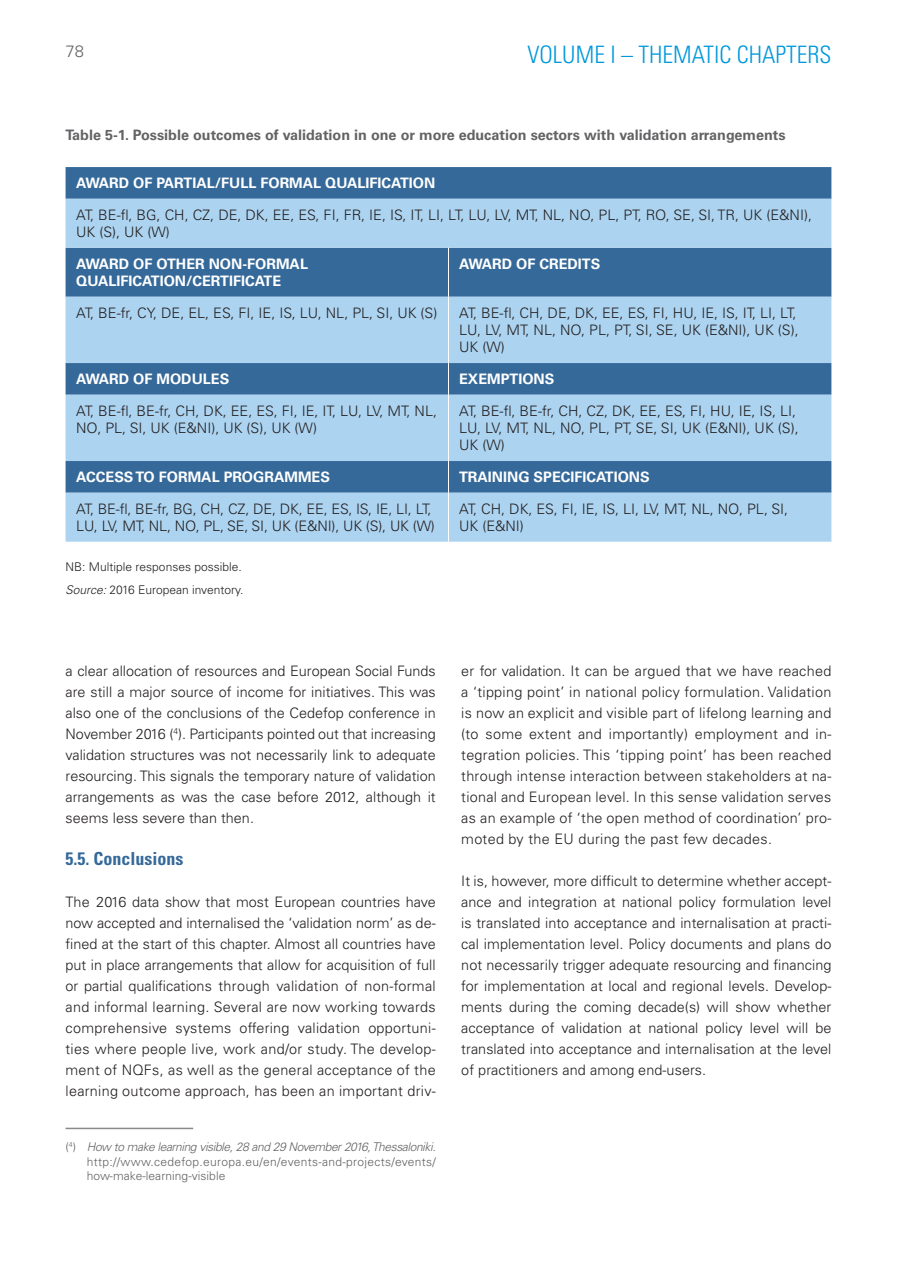
<style>
.page{position:relative;width:897px;height:1267px;background:#fff}
.page>*{position:absolute;margin:0;border:0;box-sizing:border-box;transform-origin:0 0}
.t1{font:300 condensed 24px "Univers LT Pro";color:#0099da}
.t2{font:700 condensed 18px "Univers LT Pro";color:#35699a}
.t3{font:300 16.5px "Univers LT Pro 45";color:#636366}
.t4{font:300 14.4px/21px "Univers LT Pro 45";color:#231f20}
.t5{font:700 14.4px/17.2px "Univers LT Pro 65";color:#fff}
.t6{font:700 14.4px "Univers LT Pro 65";color:#636366}
.t7{font:300 12px/14.4px "Univers LT Pro 45";letter-spacing:.005em;color:#636366;text-align:justify}
.t8{font:300 12px/23px "Univers LT Pro 45";color:#231f20}
.s1{font-style:italic}
</style>
<div class="page">
<hr style="left:66px;top:1127px;width:127px;height:2px;background:#87898c">
<div style="left:66px;top:167px;width:765px;height:32px;background:#35699a"></div>
<svg style="left:66px;top:199px;width:765px;height:342px;background:#85b0d3"></svg>
<hr style="left:448px;top:248px;width:1px;height:49px;background:#fff">
<hr style="left:448px;top:363px;width:1px;height:32px;background:#fff">
<hr style="left:448px;top:461px;width:1px;height:31px;background:#fff">
<hr style="left:448px;top:297px;width:1px;height:66px;background:#fff">
<hr style="left:448px;top:395px;width:1px;height:66px;background:#fff">
<hr style="left:448px;top:492px;width:1px;height:49px;background:#fff">
<p class="t3" style="left:66px;top:40px;width:20px">78</p>
<h1 class="t1" style="left:527px;top:38px;width:305px">VOLUME I – THEMATIC CHAPTERS</h1>
<p class="t6" style="left:66px;top:124px;width:721px">Table 5-1. Possible outcomes of validation in one or more education sectors with validation arrangements</p>
<p class="t5" style="left:76px;top:174px;width:360px">AWARD OF PARTIAL/FULL FORMAL QUALIFICATION</p>
<p class="t4" style="left:76px;top:206px;width:737px;line-height:17.2px">AT, BE-fl, BG, CH, CZ, DE, DK, EE, ES, FI, FR, IE, IS, IT, LI, LT, LU, LV, MT, NL, NO, PL, PT, RO, SE, SI, TR, UK (E&amp;NI),<br>UK (S), UK (W)</p>
<p class="t5" style="left:76px;top:254px;width:233px">AWARD OF OTHER NON-FORMAL<br>QUALIFICATION/CERTIFICATE</p>
<p class="t5" style="left:459px;top:254px;width:143px">AWARD OF CREDITS</p>
<p class="t4" style="left:76px;top:302px;width:363px">AT, BE-fr, CY, DE, EL, ES, FI, IE, IS, LU, NL, PL, SI, UK (S)</p>
<p class="t4" style="left:459px;top:304px;width:341px;line-height:17.2px">AT, BE-fl, CH, DE, DK, EE, ES, FI, HU, IE, IS, IT, LI, LT,<br>LU, LV, MT, NL, NO, PL, PT, SI, SE, UK (E&amp;NI), UK (S),<br>UK (W)</p>
<p class="t5" style="left:76px;top:369px;width:155px">AWARD OF MODULES</p>
<p class="t5" style="left:459px;top:369px;width:97px">EXEMPTIONS</p>
<p class="t4" style="left:76px;top:401px;width:362px;line-height:17.2px">AT, BE-fl, BE-fr, CH, DK, EE, ES, FI, IE, IT, LU, LV, MT, NL,<br>NO, PL, SI, UK (E&amp;NI), UK (S), UK (W)</p>
<p class="t4" style="left:459px;top:401px;width:341px;line-height:17.2px">AT, BE-fl, BE-fr, CH, CZ, DK, EE, ES, FI, HU, IE, IS, LI,<br>LU, LV, MT, NL, NO, PL, PT, SE, SI, UK (E&amp;NI), UK (S),<br>UK (W)</p>
<p class="t5" style="left:76px;top:467px;width:255px">ACCESS TO FORMAL PROGRAMMES</p>
<p class="t5" style="left:459px;top:467px;width:192px">TRAINING SPECIFICATIONS</p>
<p class="t4" style="left:76px;top:499px;width:360px;line-height:17.2px">AT, BE-fl, BE-fr, BG, CH, CZ, DE, DK, EE, ES, IS, IE, LI, LT,<br>LU, LV, MT, NL, NO, PL, SE, SI, UK (E&amp;NI), UK (S), UK (W)</p>
<p class="t4" style="left:459px;top:499px;width:330px;line-height:17.2px">AT, CH, DK, ES, FI, IE, IS, LI, LV, MT, NL, NO, PL, SI,<br>UK (E&amp;NI)</p>
<p class="t8" style="left:66px;top:555px;width:179px">NB: Multiple responses possible.<br><span class="s1">Source:</span> 2016 European inventory.</p>
<p class="t4" style="left:66px;top:659px;width:371px;text-align:justify">a clear allocation of resources and European Social Funds are still a major source of income for initiatives. This was also one of the conclusions of the Cedefop conference in November 2016 (<sup>4</sup>). Participants pointed out that increasing validation structures was not necessarily link to adequate resourcing. This signals the temporary nature of validation arrangements as was the case before 2012, although it seems less severe than then.</p>
<p class="t2" style="left:66px;top:847px;width:119px">5.5. Conclusions</p>
<p class="t4" style="left:66px;top:890px;width:371px;text-align:justify">The 2016 data show that most European countries have now accepted and internalised the ‘validation norm’ as de&shy;fined at the start of this chapter. Almost all countries have put in place arrangements that allow for acquisition of full or partial qualifications through validation of non-formal and informal learning. Several are now working towards comprehensive systems offering validation opportuni&shy;ties where people live, work and/or study. The develop&shy;ment of NQFs, as well as the general acceptance of the learning outcome approach, has been an important driv-</p>
<p class="t7" style="left:87px;top:1139px;width:350px;text-indent:-21px">(<sup>4</sup>) <span class="s1">How to make learning visible, 28 and 29 November 2016, Thessaloniki. </span>http://www.cedefop.europa.eu/en/events-and-projects/events/ how-make-learning-visible</p>
<p class="t4" style="left:461px;top:659px;width:371px;text-align:justify">er for validation. It can be argued that we have reached a ‘tipping point’ in national policy formulation. Validation is now an explicit and visible part of lifelong learning and (to some extent and importantly) employment and in&shy;tegration policies. This ‘tipping point’ has been reached through intense interaction between stakeholders at na&shy;tional and European level. In this sense validation serves as an example of ‘the open method of coordination’ pro&shy;moted by the EU during the past few decades.</p>
<p class="t4" style="left:461px;top:869px;width:371px;text-align:justify">It is, however, more difficult to determine whether accept&shy;ance and integration at national policy formulation level is translated into acceptance and internalisation at practi&shy;cal implementation level. Policy documents and plans do not necessarily trigger adequate resourcing and financing for implementation at local and regional levels. Develop&shy;ments during the coming decade(s) will show whether acceptance of validation at national policy level will be translated into acceptance and internalisation at the level of practitioners and among end-users.</p>
</div>
